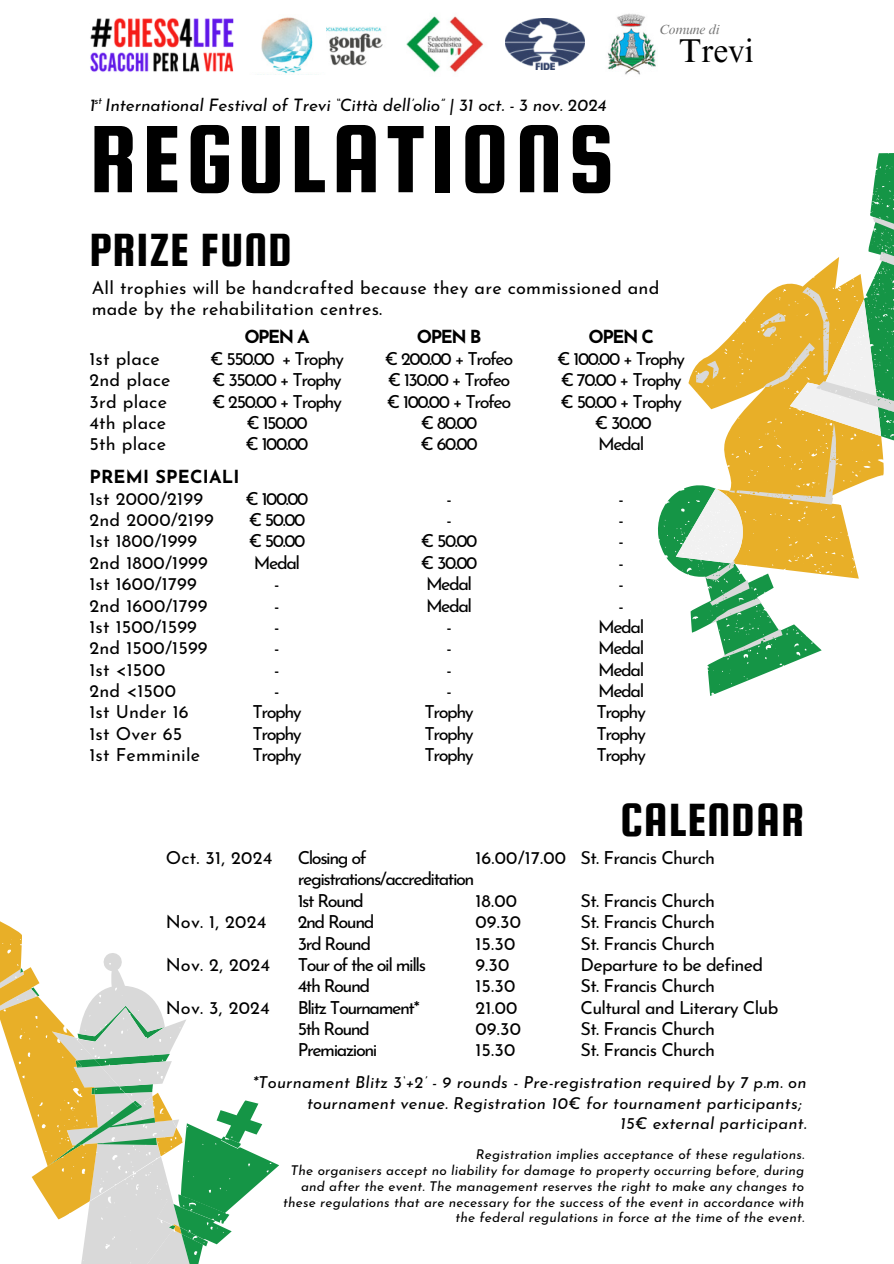
<style>
.page{position:relative;width:894px;height:1264px;background:#fff}
.page>*{position:absolute;margin:0;border:0;box-sizing:border-box;transform-origin:0 0}
.t1{font:102.3px "Squada One";letter-spacing:.05em;color:#000}
.t2{font:49.8px "Squada One";letter-spacing:.015em;color:#000}
.t3{font:33px "Times NRMT Pro";color:#000}
.t4{font:18px/21.3px "Josefin Sans";letter-spacing:-.08em;color:#000;text-align:center}
.t5{font:18px/21.3px "Josefin Sans";letter-spacing:.01em;color:#000}
.t6{font:18px/21.3px "Josefin Sans";letter-spacing:-.04em;color:#000}
.t7{font:700 18px "Josefin Sans";letter-spacing:.01em;color:#000}
.t8{font:italic 17.25px "Josefin Sans";letter-spacing:-.01em;color:#000}
.t9{font:italic 16.5px "Josefin Sans";letter-spacing:.01em;color:#000}
.t10{font:italic 13.5px/15.8px "Josefin Sans";letter-spacing:.01em;color:#000;text-align:right}
.t11{font:italic 13.5px "Times NRMT Pro";color:#737373}
.t12{font:italic 9.75px "Josefin Sans";color:#000}
</style>
<div class="page">
<svg style="left:658px;top:153px;width:235px;height:543px"></svg>
<svg style="left:675px;top:299px;width:21px;height:265px"></svg>
<svg style="left:696px;top:217px;width:197px;height:440px"></svg>
<svg style="left:0;top:921px;width:56px;height:138px;fill:#e8af28"></svg>
<svg style="left:13px;top:1059px;width:266px;height:177px"></svg>
<svg style="left:56px;top:953px;width:170px;height:310px"></svg>
<img style="left:90px;top:18px;width:144px;height:54px">
<img style="left:406px;top:16px;width:78px;height:57px">
<img style="left:505px;top:18px;width:79px;height:51px">
<img style="left:607px;top:13px;width:49px;height:62px">
<img style="left:326px;top:27px;width:57px;height:39px">
<img style="left:261px;top:17px;width:52px;height:57px">
<p class="t8" style="left:89px;top:91px;width:518px">1 International Festival of Trevi “Città dell’olio” | 31 oct. - 3 nov. 2024</p>
<p class="t12" style="left:94px;top:93px;width:9px">st</p>
<h1 class="t1" style="left:89px;top:104px;width:526px">REGULATIONS</h1>
<h2 class="t2" style="left:89px;top:223px;width:204px">PRIZE FUND</h2>
<p class="t11" style="left:659px;top:21px;width:62px">Comune di</p>
<h3 class="t3" style="left:679px;top:31px;width:76px">Trevi</h3>
<p class="t5" style="left:92px;top:274px;width:569px">All trophies will be handcrafted because they are commissioned and made by the rehabilitation centres.</p>
<p class="t5" style="left:89px;top:346px;width:83px">1st place<br>2nd place<br>3rd place<br>4th place<br>5th place</p>
<p class="t7" style="left:244px;top:321px;width:67px">OPEN A</p>
<p class="t4" style="left:210px;top:346px;width:135px">€ 550.00 + Trophy € 350.00 + Trophy € 250.00 + Trophy € 150.00<br>€ 100.00</p>
<p class="t7" style="left:417px;top:321px;width:66px">OPEN B</p>
<p class="t4" style="left:385px;top:346px;width:130px">€ 200.00 + Trofeo € 130.00 + Trofeo € 100.00 + Trofeo € 80.00<br>€ 60.00</p>
<p class="t7" style="left:588px;top:321px;width:67px">OPEN C</p>
<p class="t4" style="left:557px;top:346px;width:129px">€ 100.00 + Trophy € 70.00 + Trophy € 50.00 + Trophy € 30.00<br>Medal</p>
<p class="t7" style="left:89px;top:461px;width:152px">PREMI SPECIALI</p>
<p class="t5" style="left:89px;top:485px;width:126px">1st 2000/2199<br>2nd 2000/2199<br>1st 1800/1999<br>2nd 1800/1999<br>1st 1600/1799<br>2nd 1600/1799<br>1st 1500/1599<br>2nd 1500/1599<br>1st &lt;1500<br>2nd &lt;1500<br>1st Under 16<br>1st Over 65<br>1st Femminile</p>
<p class="t4" style="left:245px;top:485px;width:65px">€ 100.00 € 50.00 € 50.00<br>Medal<br>-<br>-<br>-<br>-<br>-<br>-<br>Trophy<br>Trophy<br>Trophy</p>
<p class="t4" style="left:420px;top:485px;width:58px">-<br>-<br>€ 50.00 € 30.00<br>Medal<br>Medal<br>-<br>-<br>-<br>-<br>Trophy<br>Trophy<br>Trophy</p>
<p class="t4" style="left:596px;top:485px;width:51px">-<br>-<br>-<br>-<br>-<br>-<br>Medal<br>Medal<br>Medal<br>Medal<br>Trophy<br>Trophy<br>Trophy</p>
<h2 class="t2" style="left:620px;top:793px;width:186px">CALENDAR</h2>
<p class="t6" style="left:580px;top:844px;width:136px">St. Francis Church</p>
<p class="t6" style="left:580px;top:887px;width:199px">St. Francis Church<br>St. Francis Church<br>St. Francis Church<br>Departure to be defined<br>St. Francis Church<br>Cultural and Literary Club<br>St. Francis Church<br>St. Francis Church</p>
<p class="t9" style="left:252px;top:1068px;width:555px">*Tournament Blitz 3‘+2’ - 9 rounds - Pre-registration required by 7 p.m. on</p>
<p class="t9" style="left:307px;top:1089px;width:495px">tournament venue. Registration 10€ for tournament participants;</p>
<p class="t9" style="left:620px;top:1109px;width:188px">15€ external participant.</p>
<p class="t10" style="left:283px;top:1145px;width:522px">Registration implies acceptance of these regulations.<br>The organisers accept no liability for damage to property occurring before, during and after the event. The management reserves the right to make any changes to these regulations that are necessary for the success of the event in accordance with the federal regulations in force at the time of the event.</p>
<p class="t4" style="left:298px;top:844px;width:178px;text-align:left">Closing of registrations/accreditation<br>1st Round<br>2nd Round<br>3rd Round<br>Tour of the oil mills<br>4th Round<br>Blitz Tournament*<br>5th Round<br>Premiazioni</p>
<p class="t6" style="left:475px;top:844px;width:92px">16.00/17.00</p>
<p class="t5" style="left:166px;top:844px;width:108px">Oct. 31, 2024</p>
<p class="t5" style="left:475px;top:887px;width:47px">18.00<br>09.30<br>15.30<br>9.30<br>15.30<br>21.00<br>09.30<br>15.30</p>
<p class="t6" style="left:166px;top:909px;width:102px">Nov. 1, 2024</p>
<p class="t6" style="left:166px;top:951px;width:106px">Nov. 2, 2024</p>
<p class="t6" style="left:166px;top:994px;width:106px">Nov. 3, 2024</p>
</div>
